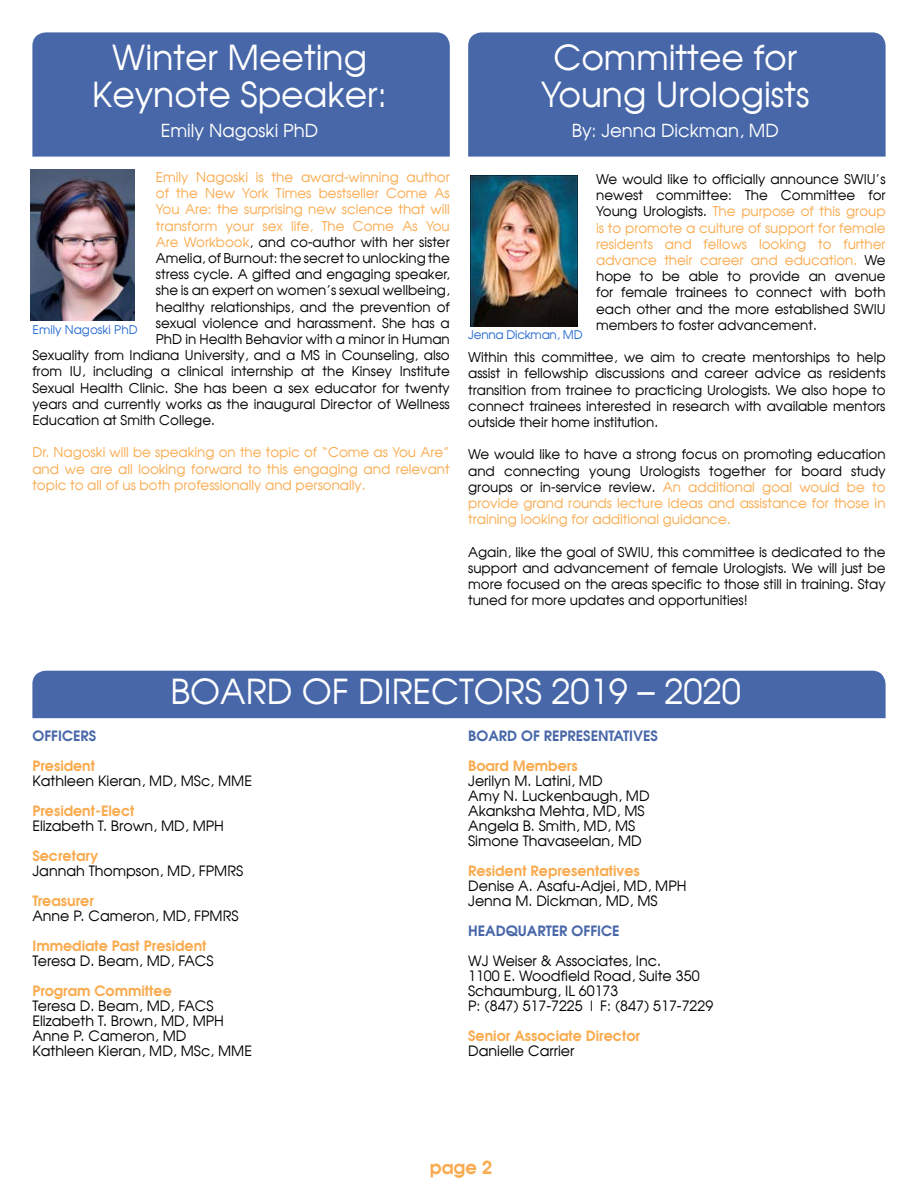
<style>
.page{position:relative;width:918px;height:1188px;background:#fff}
.page>*{position:absolute;margin:0;border:0;box-sizing:border-box;transform-origin:0 0}
.t1{font:34.5px/37.5px "Avalon Plain";color:#fff;text-align:center}
.t2{font:18px "Avalon Plain";color:#fff}
.t3{font:700 18px "Avalon";color:#faab4f}
.t4{font:14.25px/15px "Avalon Plain";color:#000}
.t5{font:700 14.25px "Avalon";color:#faab4f}
.t6{font:700 14.25px "Avalon";color:#4767a9}
.t7{font:13.5px/16.2px "Avalon Plain";color:#000;text-align:justify}
.t8{font:13.5px/16.2px "Avalon Plain";color:#faab4f;text-align:justify}
.t9{font:12px "Avalon Plain";color:#276bd1}
.t10{font:12px "Avalon Plain";letter-spacing:-.02em;color:#276bd1}
.s1{color:#faab4f}
</style>
<div class="page">
<div style="left:32px;top:671px;width:854px;height:47px;background:#4767a9"></div>
<div style="left:32px;top:32px;width:418px;height:125px;background:#4767a9"></div>
<img style="left:31px;top:170px;width:103px;height:151px">
<div style="left:468px;top:32px;width:418px;height:125px;background:#4767a9"></div>
<img style="left:470px;top:176px;width:108px;height:150px">
<h1 class="t1" style="left:92px;top:38px;width:297px">Winter Meeting<br>Keynote Speaker:</h1>
<h2 class="t2" style="left:161px;top:120px;width:159px">Emily Nagoski PhD</h2>
<p class="t8" style="left:156px;top:169px;width:295px">Emily Nagoski is the award-winning author</p>
<p class="t8" style="left:156px;top:185px;width:295px">of the New York Times bestseller Come As</p>
<p class="t8" style="left:156px;top:201px;width:295px">You Are: the surprising new science that will</p>
<p class="t8" style="left:156px;top:217px;width:295px">transform your sex life, The Come As You</p>
<p class="t7" style="left:156px;top:234px;width:295px"><span class="s1">Are Workbook</span>, and co-author with her sister</p>
<p class="t7" style="left:156px;top:250px;width:295px">Amelia, of Burnout: the secret to unlocking the</p>
<p class="t7" style="left:156px;top:266px;width:295px">stress cycle. A gifted and engaging speaker,</p>
<p class="t7" style="left:156px;top:282px;width:295px">she is an expert on women’s sexual wellbeing,</p>
<p class="t7" style="left:156px;top:298px;width:295px">healthy relationships, and the prevention of</p>
<p class="t7" style="left:156px;top:315px;width:295px">sexual violence and harassment. She has a</p>
<p class="t7" style="left:156px;top:331px;width:295px">PhD in Health Behavior with a minor in Human</p>
<p class="t7" style="left:32px;top:347px;width:419px">Sexuality from Indiana University, and a MS in Counseling, also</p>
<p class="t7" style="left:32px;top:363px;width:419px">from IU, including a clinical internship at the Kinsey Institute</p>
<p class="t7" style="left:32px;top:379px;width:419px">Sexual Health Clinic. She has been a sex educator for twenty</p>
<p class="t7" style="left:32px;top:396px;width:419px">years and currently works as the inaugural Director of Wellness</p>
<p class="t7" style="left:32px;top:412px;width:184px">Education at Smith College.</p>
<p class="t8" style="left:32px;top:444px;width:419px">Dr. Nagoski will be speaking on the topic of “Come as You Are” and we are all looking forward to this engaging and relevant topic to all of us both professionally and personally.</p>
<p class="t9" style="left:33px;top:322px;width:106px">Emily Nagoski PhD</p>
<h1 class="t1" style="left:541px;top:38px;width:270px">Committee for<br>Young Urologists</h1>
<h2 class="t2" style="left:572px;top:120px;width:209px">By: Jenna Dickman, MD</h2>
<p class="t7" style="left:596px;top:171px;width:291px">We would like to officially announce SWIU’s newest committee: The Committee for Young Urologists. <span class="s1">The purpose of this group is to promote a culture of support for female residents and fellows looking to further advance their career and education.</span> We hope to be able to provide an avenue for female trainees to connect with both each other and the more established SWIU members to foster advancement.</p>
<p class="t7" style="left:468px;top:349px;width:419px">Within this committee, we aim to create mentorships to help assist in fellowship discussions and career advice as residents transition from trainee to practicing Urologists. We also hope to connect trainees interested in research with available mentors outside their home institution.</p>
<p class="t7" style="left:468px;top:446px;width:419px">We would like to have a strong focus on promoting education and connecting young Urologists together for board study groups or in-service review. <span class="s1">An additional goal would be to provide grand rounds lecture ideas and assistance for those in training looking for additional guidance.</span></p>
<p class="t7" style="left:468px;top:543px;width:419px">Again, like the goal of SWIU, this committee is dedicated to the support and advancement of female Urologists. We will just be more focused on the areas specific to those still in training. Stay tuned for more updates and opportunities!</p>
<p class="t10" style="left:468px;top:327px;width:116px">Jenna Dickman, MD</p>
<h1 class="t1" style="left:170px;top:672px;width:572px">BOARD OF DIRECTORS 2019 – 2020</h1>
<p class="t6" style="left:32px;top:726px;width:65px">OFFICERS</p>
<p class="t5" style="left:32px;top:756px;width:64px">President</p>
<p class="t4" style="left:32px;top:773px;width:221px">Kathleen Kieran, MD, MSc, MME</p>
<p class="t5" style="left:32px;top:801px;width:104px">President-Elect</p>
<p class="t4" style="left:32px;top:818px;width:193px">Elizabeth T. Brown, MD, MPH</p>
<p class="t5" style="left:32px;top:846px;width:67px">Secretary</p>
<p class="t4" style="left:32px;top:863px;width:212px">Jannah Thompson, MD, FPMRS</p>
<p class="t5" style="left:32px;top:891px;width:63px">Treasurer</p>
<p class="t4" style="left:32px;top:908px;width:208px">Anne P. Cameron, MD, FPMRS</p>
<p class="t5" style="left:32px;top:936px;width:176px">Immediate Past President</p>
<p class="t4" style="left:32px;top:953px;width:183px">Teresa D. Beam, MD, FACS</p>
<p class="t5" style="left:32px;top:981px;width:141px">Program Committee</p>
<p class="t4" style="left:32px;top:998px;width:221px">Teresa D. Beam, MD, FACS<br>Elizabeth T. Brown, MD, MPH<br>Anne P. Cameron, MD<br>Kathleen Kieran, MD, MSc, MME</p>
<p class="t6" style="left:468px;top:726px;width:191px">BOARD OF REPRESENTATIVES</p>
<p class="t5" style="left:468px;top:756px;width:111px">Board Members</p>
<p class="t4" style="left:468px;top:773px;width:183px">Jerilyn M. Latini, MD<br>Amy N. Luckenbaugh, MD<br>Akanksha Mehta, MD, MS<br>Angela B. Smith, MD, MS<br>Simone Thavaseelan, MD</p>
<p class="t5" style="left:468px;top:861px;width:173px">Resident Representatives</p>
<p class="t4" style="left:468px;top:878px;width:220px">Denise A. Asafu-Adjei, MD, MPH<br>Jenna M. Dickman, MD, MS</p>
<p class="t6" style="left:468px;top:921px;width:153px">HEADQUARTER OFFICE</p>
<p class="t4" style="left:468px;top:953px;width:247px">WJ Weiser &amp; Associates, Inc.<br>1100 E. Woodfield Road, Suite 350<br>Schaumburg, IL 60173<br>P: (847) 517-7225 | F: (847) 517-7229</p>
<p class="t5" style="left:468px;top:1026px;width:173px">Senior Associate Director</p>
<p class="t4" style="left:468px;top:1043px;width:108px">Danielle Carrier</p>
<h2 class="t3" style="left:430px;top:1155px;width:64px">page 2</h2>
</div>
